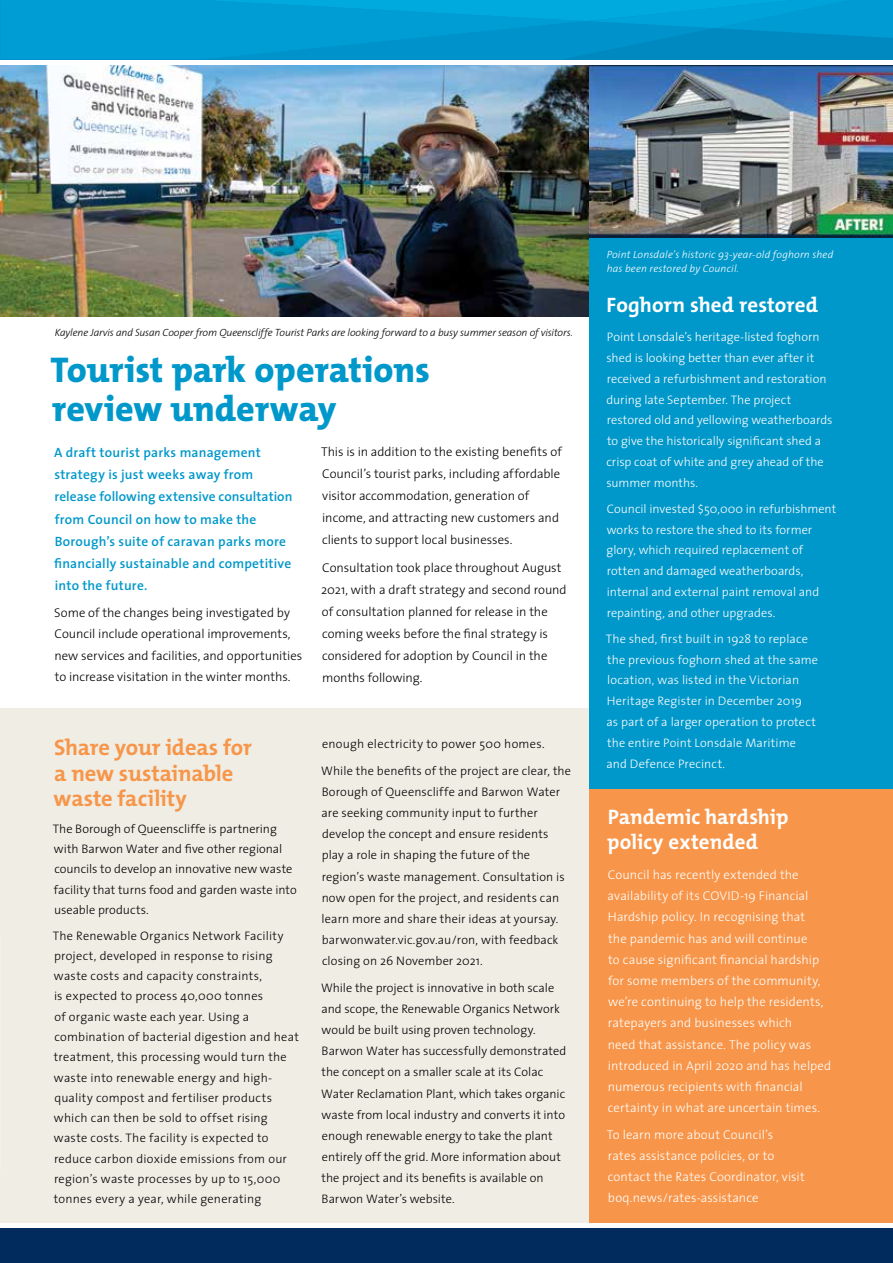
<style>
.page{position:relative;width:893px;height:1263px;background:#fff}
.page>*{position:absolute;margin:0;border:0;box-sizing:border-box;transform-origin:0 0}
.t1{font:800 36px/39px "The Mix B8";color:#0098ca}
.t2{font:700 22.5px/25.5px "The Mix B7";letter-spacing:-.01em;color:#f7964a}
.t3{font:700 21px/24.9px "The Mix B7";letter-spacing:.005em;color:#fff}
.t4{font:600 13.5px/22.2px "The Sans";letter-spacing:.015em;color:#0098ca}
.t5{font:300 12.75px/22px "The Sans";color:#000}
.t6{font:300 12.75px/21.1px "The Sans";letter-spacing:.005em;color:#fff}
.t7{font:300 12.3px/21.1px "The Sans";letter-spacing:.01em;color:#000}
.t8{font:300 12.3px/20.9px "The Sans";color:#fff}
.t9{font:italic 300 10.5px "The Sans";letter-spacing:-.015em;color:#000}
.t10{font:italic 300 10.5px/14.2px "The Sans";letter-spacing:.015em;color:#fff}
</style>
<div class="page">
<div style="left:0;top:708px;width:589px;height:514px;background:#efede4"></div>
<div style="left:0;top:1229px;width:893px;height:34px;background:#002b5c"></div>
<svg style="left:0;top:0;width:893px;height:60px;background:#0099d0"></svg>
<div style="left:589px;top:789px;width:304px;height:433px;background:#f7964a"></div>
<img style="left:0;top:66px;width:589px;height:251px">
<img style="left:589px;top:66px;width:304px;height:172px">
<div style="left:589px;top:238px;width:304px;height:551px;background:#0098ca"></div>
<p class="t9" style="left:55px;top:324px;width:520px">Kaylene Jarvis and Susan Cooper from Queenscliffe Tourist Parks are looking forward to a busy summer season of visitors.</p>
<h1 class="t1" style="left:51px;top:351px;width:381px">Tourist park operations review underway</h1>
<p class="t4" style="left:54px;top:441px;width:240px">A draft tourist parks management strategy is just weeks away from release following extensive consultation from Council on how to make the Borough’s suite of caravan parks more financially sustainable and competitive into the future.</p>
<p class="t5" style="left:54px;top:601px;width:250px;line-height:21.5px">Some of the changes being investigated by Council include operational improvements, new services and facilities, and opportunities to increase visitation in the winter months.</p>
<p class="t5" style="left:321px;top:441px;width:242px">This is in addition to the existing benefits of Council’s tourist parks, including affordable visitor accommodation, generation of income, and attracting new customers and clients to support local businesses.</p>
<p class="t5" style="left:321px;top:556px;width:247px">Consultation took place throughout August 2021, with a draft strategy and second round of consultation planned for release in the coming weeks before the final strategy is considered for adoption by Council in the months following.</p>
<h2 class="t2" style="left:54px;top:735px;width:200px">Share your ideas for a new sustainable waste facility</h2>
<p class="t7" style="left:53px;top:818px;width:246px;line-height:20.2px">The Borough of Queenscliffe is partnering with Barwon Water and five other regional councils to develop an innovative new waste facility that turns food and garden waste into useable products.</p>
<p class="t7" style="left:53px;top:925px;width:248px;line-height:20.2px">The Renewable Organics Network Facility project, developed in response to rising waste costs and capacity constraints,<br>is expected to process 40,000 tonnes<br>of organic waste each year. Using a combination of bacterial digestion and heat treatment, this processing would turn the waste into renewable energy and high&shy;quality compost and fertiliser products which can then be sold to offset rising waste costs. The facility is expected to reduce carbon dioxide emissions from our region’s waste processes by up to 15,000 tonnes every a year, while generating</p>
<p class="t7" style="left:321px;top:730px;width:251px;line-height:26.5px">enough electricity to power 500 homes.<br>While the benefits of the project are clear, the</p>
<p class="t7" style="left:321px;top:781px;width:245px">Borough of Queenscliffe and Barwon Water are seeking community input to further develop the concept and ensure residents play a role in shaping the future of the region’s waste management. Consultation is now open for the project, and residents can learn more and share their ideas at yoursay. barwonwater.vic.gov.au/ron, with feedback closing on 26 November 2021.</p>
<p class="t7" style="left:321px;top:977px;width:247px">While the project is innovative in both scale and scope, the Renewable Organics Network would be built using proven technology.<br>Barwon Water has successfully demonstrated the concept on a smaller scale at its Colac Water Reclamation Plant, which takes organic waste from local industry and converts it into enough renewable energy to take the plant entirely off the grid. More information about the project and its benefits is available on Barwon Water’s website.</p>
<p class="t10" style="left:607px;top:247px;width:228px">Point Lonsdale’s historic 93-year-old foghorn shed has been restored by Council.</p>
<h3 class="t3" style="left:607px;top:293px;width:213px">Foghorn shed restored</h3>
<p class="t8" style="left:606px;top:326px;width:228px">Point Lonsdale’s heritage-listed foghorn shed is looking better than ever after it received a refurbishment and restoration during late September. The project restored old and yellowing weatherboards to give the historically significant shed a crisp coat of white and grey ahead of the summer months.</p>
<p class="t8" style="left:606px;top:498px;width:231px">Council invested $50,000 in refurbishment works to restore the shed to its former glory, which required replacement of rotten and damaged weatherboards, internal and external paint removal and repainting, and other upgrades.</p>
<p class="t8" style="left:606px;top:628px;width:214px">The shed, first built in 1928 to replace the previous foghorn shed at the same location, was listed in the Victorian Heritage Register in December 2019<br>as part of a larger operation to protect the entire Point Lonsdale Maritime and Defence Precinct.</p>
<h3 class="t3" style="left:607px;top:805px;width:183px">Pandemic hardship policy extended</h3>
<p class="t6" style="left:607px;top:864px;width:225px">Council has recently extended the availability of its COVID-19 Financial Hardship policy. In recognising that<br>the pandemic has and will continue<br>to cause significant financial hardship for some members of the community, we’re continuing to help the residents, ratepayers and businesses which<br>need that assistance. The policy was introduced in April 2020 and has helped numerous recipients with financial certainty in what are uncertain times.</p>
<p class="t6" style="left:607px;top:1123px;width:200px">To learn more about Council’s rates assistance policies, or to contact the Rates Coordinator, visit boq.news/rates-assistance</p>
</div>
